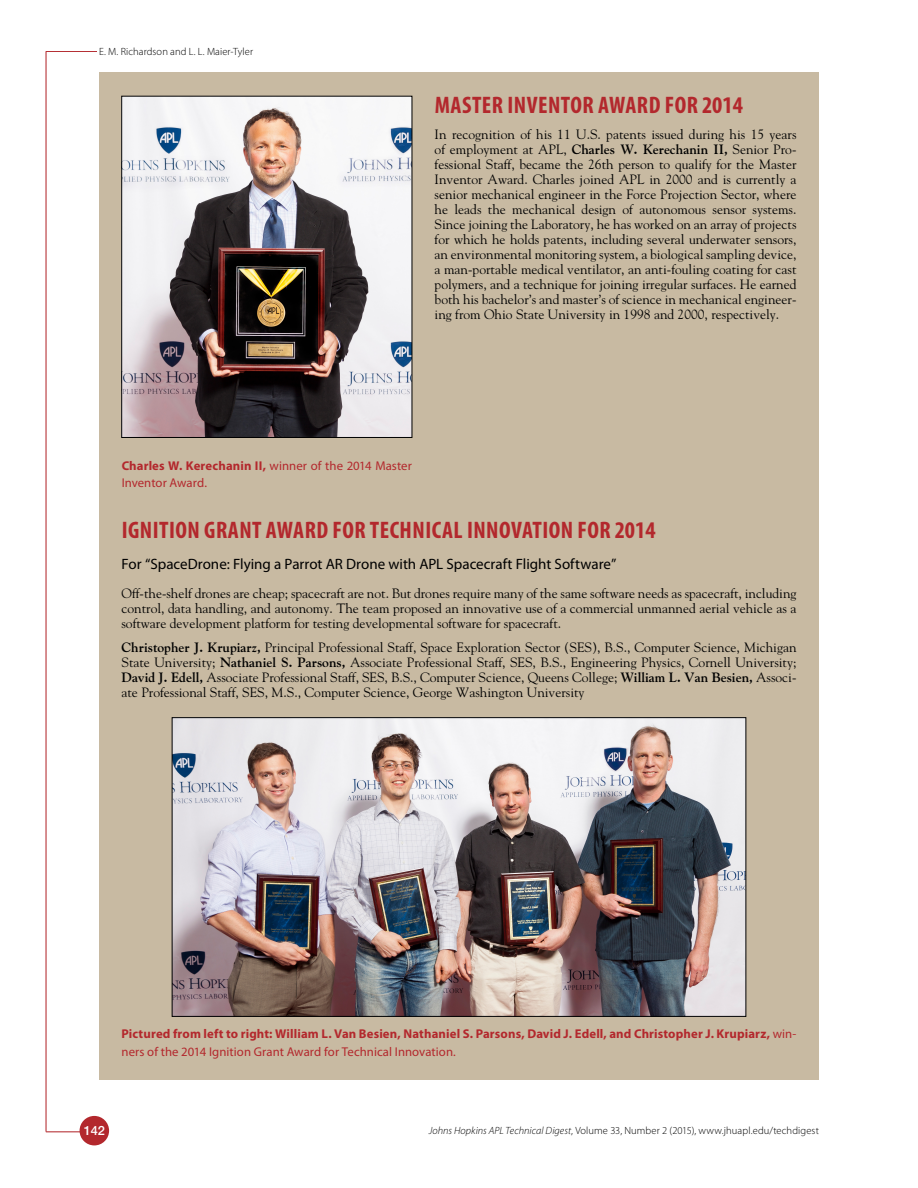
<style>
.page{position:relative;width:918px;height:1188px;background:#fff}
.page>*{position:absolute;margin:0;border:0;box-sizing:border-box;transform-origin:0 0}
.Award_H1{font:700 condensed 24px "Myriad Pro";letter-spacing:.02em;color:#b3282d}
.Award_Name{font:15px "Myriad Pro";color:#000}
.Awards_Bio-AuthorInf{font:13.5px/15px "Hopkins Goudy";color:#000;text-align:justify}
.FigCaption{font:700 12.75px/17.2px "Myriad Pro";letter-spacing:.01em;color:#b3282d}
.FigCaption-2{font:12.75px/17.2px "Myriad Pro";letter-spacing:.005em;color:#b3282d}
.t1{font:500 12.75px "Helvetica Neue LT Std";color:#fff}
.Header-FlushRight{font:300 10.5px "Myriad Pro";letter-spacing:.01em;color:#000}
.s1{font-weight:700}
.s2{font-weight:400}
.s3{font-style:italic}
</style>
<div class="page">
<hr style="left:46px;top:51px;width:1px;height:1081px;background:#b3282d">
<hr style="left:46px;top:1132px;width:36px;height:1px;background:#b3282d">
<hr style="left:46px;top:51px;width:51px;height:1px;background:#b3282d">
<div style="left:80px;top:1116px;width:29px;height:29px;background:#b3282d;border-radius:50%"></div>
<div style="left:99px;top:72px;width:720px;height:1008px;background:#c8baa2"></div>
<img style="left:174px;top:719px;width:570px;height:296px">
<div style="left:172px;top:717px;width:574px;height:300px;border:1px solid #000"></div>
<img style="left:124px;top:98px;width:286px;height:338px">
<div style="left:122px;top:96px;width:290px;height:342px;border:1px solid #000"></div>
<p class="Header-FlushRight" style="left:99px;top:45px;width:156px">E. M. Richardson and L. L. Maier-Tyler</p>
<p class="Award_H1" style="left:435px;top:90px;width:310px">MASTER INVENTOR AWARD FOR 2014</p>
<p class="Awards_Bio-AuthorInf" style="left:435px;top:126px;width:363px">In recognition of his 11 U.S. patents issued during his 15 years of employment at APL, <span class="s1">Charles W. Kerechanin II,</span> Senior Pro&shy;fessional Staff, became the 26th person to qualify for the Master Inventor Award. Charles joined APL in 2000 and is currently a senior mechanical engineer in the Force Projection Sector, where he leads the mechanical design of autonomous sensor systems.<br>Since joining the Laboratory, he has worked on an array of projects for which he holds patents, including several underwater sensors, an environmental monitoring system, a biological sampling device, a man-portable medical ventilator, an anti-fouling coating for cast polymers, and a technique for joining irregular surfaces. He earned both his bachelor’s and master’s of science in mechanical engineer&shy;ing from Ohio State University in 1998 and 2000, respectively.</p>
<p class="FigCaption-2" style="left:122px;top:457px;width:292px"><span class="s1">Charles W. Kerechanin II,</span> winner of the 2014 Master<br>Inventor Award.</p>
<p class="Award_H1" style="left:122px;top:515px;width:535px">IGNITION GRANT AWARD FOR TECHNICAL INNOVATION FOR 2014</p>
<p class="Award_Name" style="left:122px;top:555px;width:496px">For “SpaceDrone: Flying a Parrot AR Drone with APL Spacecraft Flight Software”</p>
<p class="Awards_Bio-AuthorInf" style="left:122px;top:585px;width:677px">Off-the-shelf drones are cheap; spacecraft are not. But drones require many of the same software needs as spacecraft, including control, data handling, and autonomy. The team proposed an innovative use of a commercial unmanned aerial vehicle as a software development platform for testing developmental software for spacecraft.</p>
<p class="Awards_Bio-AuthorInf" style="left:122px;top:639px;width:677px"><span class="s1">Christopher J. Krupiarz,</span> Principal Professional Staff, Space Exploration Sector (SES), B.S., Computer Science, Michigan State University; <span class="s1">Nathaniel S. Parsons,</span> Associate Professional Staff, SES, B.S., Engineering Physics, Cornell University; <span class="s1">David J. Edell,</span> Associate Professional Staff, SES, B.S., Computer Science, Queens College; <span class="s1">William L. Van Besien,</span> Associ&shy;ate Professional Staff, SES, M.S., Computer Science, George Washington University</p>
<p class="FigCaption" style="left:122px;top:1025px;width:677px">Pictured from left to right: William L. Van Besien, Nathaniel S. Parsons, David J. Edell, and Christopher J. Krupiarz, <span class="s2">win&shy;ners of the 2014 Ignition Grant Award for Technical Innovation.</span></p>
<p class="t1" style="left:84px;top:1123px;width:23px">142</p>
<p class="Header-FlushRight" style="left:429px;top:1124px;width:392px"><span class="s3">Johns Hopkins APL Technical Digest</span>, Volume 33, Number 2 (2015), www.jhuapl.edu/techdigest</p>
</div>
